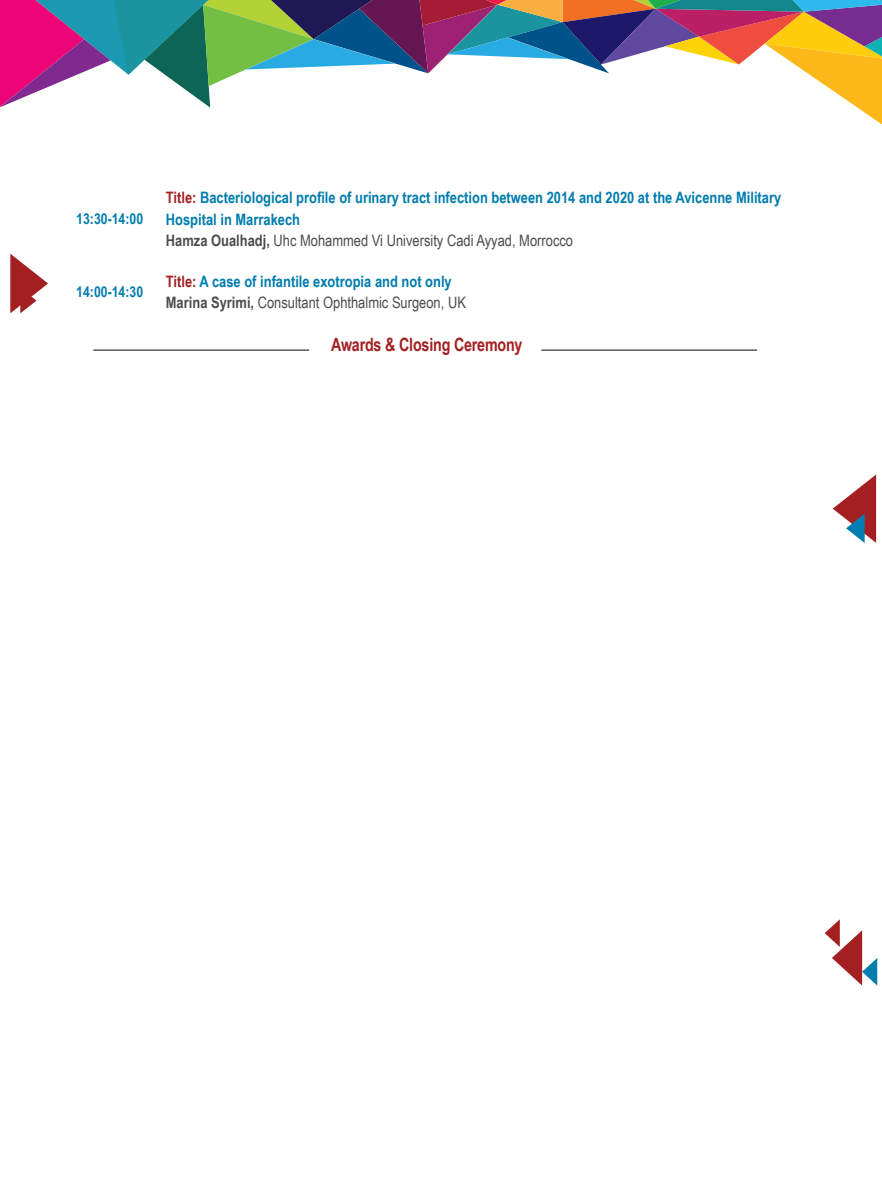
<style>
.page{position:relative;width:882px;height:1197px;background:#fff}
.page>*{position:absolute;margin:0;border:0;box-sizing:border-box;transform-origin:0 0}
.t1{font:700 18.38px "Arial Narrow";letter-spacing:-.01em;color:#a41f22;scale:.95 1}
.Introduction{font:700 15.75px/21.2px "Arial Narrow";color:#007cae}
.t2{font:700 15.05px "Arial Narrow";color:#007cae}
.s1{color:#a41f22}
.s2{color:#4b4c4d}
.s3{font-weight:400;color:#4b4c4d}
</style>
<div class="page">
<svg style="left:0;top:0;width:882px;height:125px"></svg>
<svg style="left:833px;top:474px;width:43px;height:69px"></svg>
<svg style="left:825px;top:919px;width:52px;height:67px"></svg>
<svg style="left:10px;top:254px;width:38px;height:59px"></svg>
<hr style="left:93px;top:349px;width:216px;height:2px;background:#4b4c4d">
<hr style="left:541px;top:349px;width:216px;height:2px;background:#4b4c4d">
<p class="t2" style="left:76px;top:207px;width:68px">13:30-14:00</p>
<p class="Introduction" style="left:166px;top:186px;width:617px"><span class="s1">Title:</span> Bacteriological profile of urinary tract infection between 2014 and 2020 at the Avicenne Military<br>Hospital in Marrakech<br><span class="s2">Hamza Oualhadj,</span> <span class="s3">Uhc Mohammed Vi University Cadi Ayyad, Morrocco</span></p>
<p class="t2" style="left:76px;top:280px;width:68px">14:00-14:30</p>
<p class="Introduction" style="left:166px;top:270px;width:302px"><span class="s1">Title:</span> A case of infantile exotropia and not only<br><span class="s2">Marina Syrimi,</span> <span class="s3">Consultant Ophthalmic Surgeon, UK</span></p>
<p class="t1" style="left:331px;top:330px;width:203px">Awards &amp; Closing Ceremony</p>
</div>
